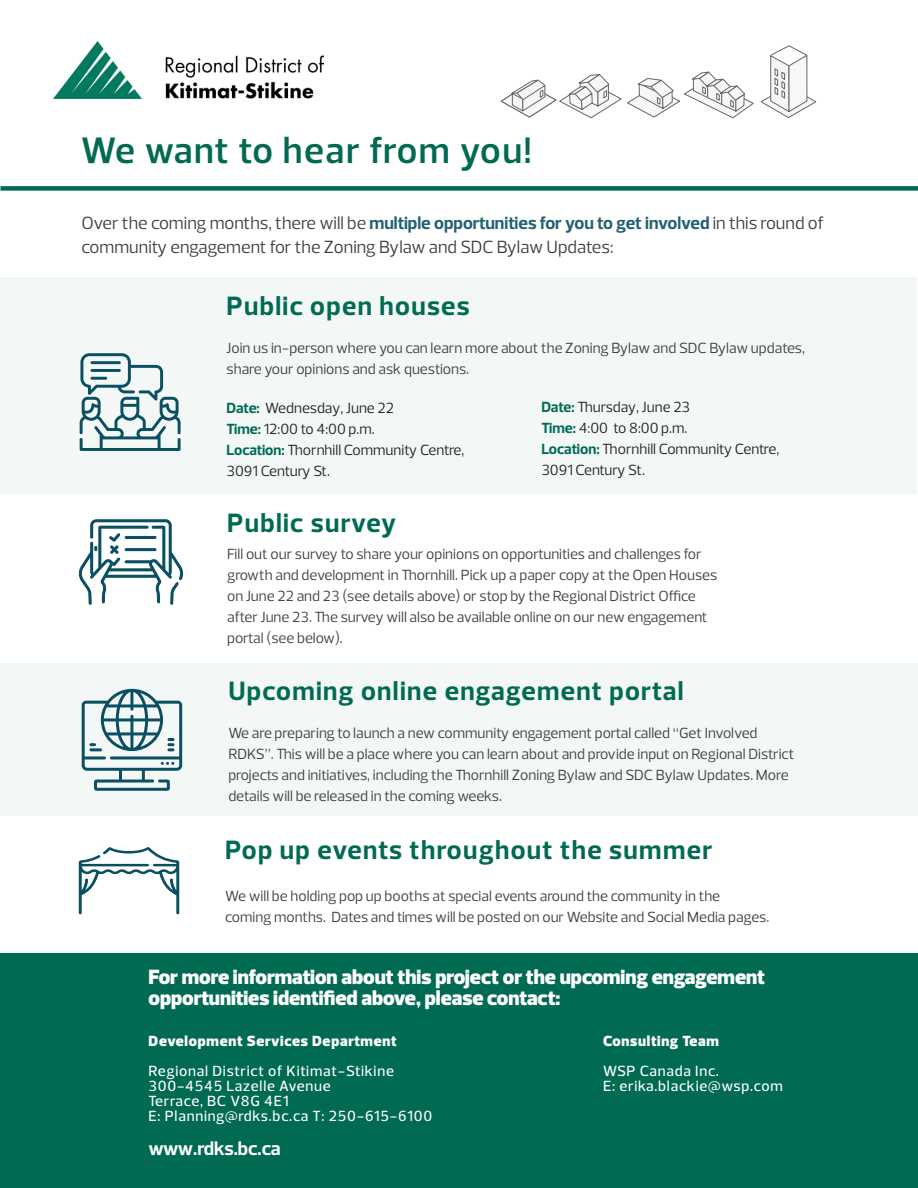
<style>
.page{position:relative;width:918px;height:1188px;background:#fff}
.page>*{position:absolute;margin:0;border:0;box-sizing:border-box;transform-origin:0 0}
.t1{font:600 37.5px "Prelo";letter-spacing:.02em;color:#006a53}
.t2{font:700 27px "Prelo";letter-spacing:.05em;color:#006a53}
.t3{font:900 21px/21px "Prelo";color:#fff}
.t4{font:700 19.5px "Prelo";letter-spacing:-.02em;color:#fff}
.t5{font:18px/24px "Prelo";color:#3e3e3f}
.t6{font:15px/21px "Prelo";color:#3e3e3f}
.t7{font:15px/21px "Prelo";color:#231f20}
.t8{font:500 15px/15px "Prelo";letter-spacing:.05em;color:#fff}
.t9{font:900 15px "Prelo";letter-spacing:.05em;color:#fff}
.s1{font-weight:700;color:#226172}
.s2{font-weight:700;color:#006a53}
</style>
<div class="page">
<img style="left:54px;top:41px;width:270px;height:57px">
<svg style="left:500px;top:45px;width:317px;height:74px"></svg>
<div style="left:0;top:186px;width:918px;height:5px;background:#006a53"></div>
<svg style="left:79px;top:847px;width:100px;height:67px"></svg>
<div style="left:0;top:664px;width:918px;height:152px;background:#f3f7f6"></div>
<svg style="left:82px;top:689px;width:100px;height:102px"></svg>
<div style="left:0;top:277px;width:917px;height:216px;background:#f3f7f6"></div>
<svg style="left:80px;top:353px;width:101px;height:98px"></svg>
<svg style="left:78px;top:519px;width:106px;height:86px"></svg>
<div style="left:0;top:953px;width:918px;height:235px;background:#006a53"></div>
<p class="t1" style="left:81px;top:127px;width:452px">We want to hear from you!</p>
<p class="t5" style="left:81px;top:211px;width:744px">Over the coming months, there will be <span class="s1">multiple opportunities for you to get involved</span> in this round of community engagement for the Zoning Bylaw and SDC Bylaw Updates:</p>
<p class="t2" style="left:227px;top:290px;width:245px">Public open houses</p>
<p class="t6" style="left:227px;top:338px;width:580px">Join us in-person where you can learn more about the Zoning Bylaw and SDC Bylaw updates, share your opinions and ask questions.</p>
<p class="t7" style="left:227px;top:398px;width:239px"><span class="s2">Date:</span> Wednesday, June 22<br><span class="s2">Time:</span> 12:00 to 4:00 p.m.<br><span class="s2">Location:</span> Thornhill Community Centre,<br>3091 Century St.</p>
<p class="t7" style="left:541px;top:397px;width:239px"><span class="s2">Date:</span> Thursday, June 23<br><span class="s2">Time:</span> 4:00 to 8:00 p.m.<br><span class="s2">Location:</span> Thornhill Community Centre,<br>3091 Century St.</p>
<p class="t2" style="left:227px;top:506px;width:171px">Public survey</p>
<p class="t6" style="left:227px;top:544px;width:492px">Fill out our survey to share your opinions on opportunities and challenges for growth and development in Thornhill. Pick up a paper copy at the Open Houses on June 22 and 23 (see details above) or stop by the Regional District Office after June 23. The survey will also be available online on our new engagement portal (see below).</p>
<p class="t2" style="left:228px;top:674px;width:457px">Upcoming online engagement portal</p>
<p class="t6" style="left:228px;top:722px;width:568px">We are preparing to launch a new community engagement portal called “Get Involved RDKS”. This will be a place where you can learn about and provide input on Regional District projects and initiatives, including the Thornhill Zoning Bylaw and SDC Bylaw Updates. More details will be released in the coming weeks.</p>
<p class="t2" style="left:225px;top:834px;width:489px">Pop up events throughout the summer</p>
<p class="t6" style="left:225px;top:886px;width:546px">We will be holding pop up booths at special events around the community in the coming months. Dates and times will be posted on our Website and Social Media pages.</p>
<p class="t3" style="left:148px;top:966px;width:618px">For more information about this project or the upcoming engagement opportunities identified above, please contact:</p>
<p class="t9" style="left:148px;top:1032px;width:250px">Development Services Department</p>
<p class="t8" style="left:148px;top:1064px;width:247px">Regional District of Kitimat-Stikine</p>
<p class="t8" style="left:148px;top:1079px;width:184px">300-4545 Lazelle Avenue</p>
<p class="t8" style="left:148px;top:1094px;width:142px">Terrace, BC V8G 4E1</p>
<p class="t8" style="left:148px;top:1109px;width:285px">E: Planning@rdks.bc.ca T: 250-615-6100</p>
<p class="t9" style="left:603px;top:1032px;width:117px">Consulting Team</p>
<p class="t8" style="left:603px;top:1064px;width:181px">WSP Canada Inc.<br>E: erika.blackie@wsp.com</p>
<p class="t4" style="left:148px;top:1136px;width:134px">www.rdks.bc.ca</p>
</div>
